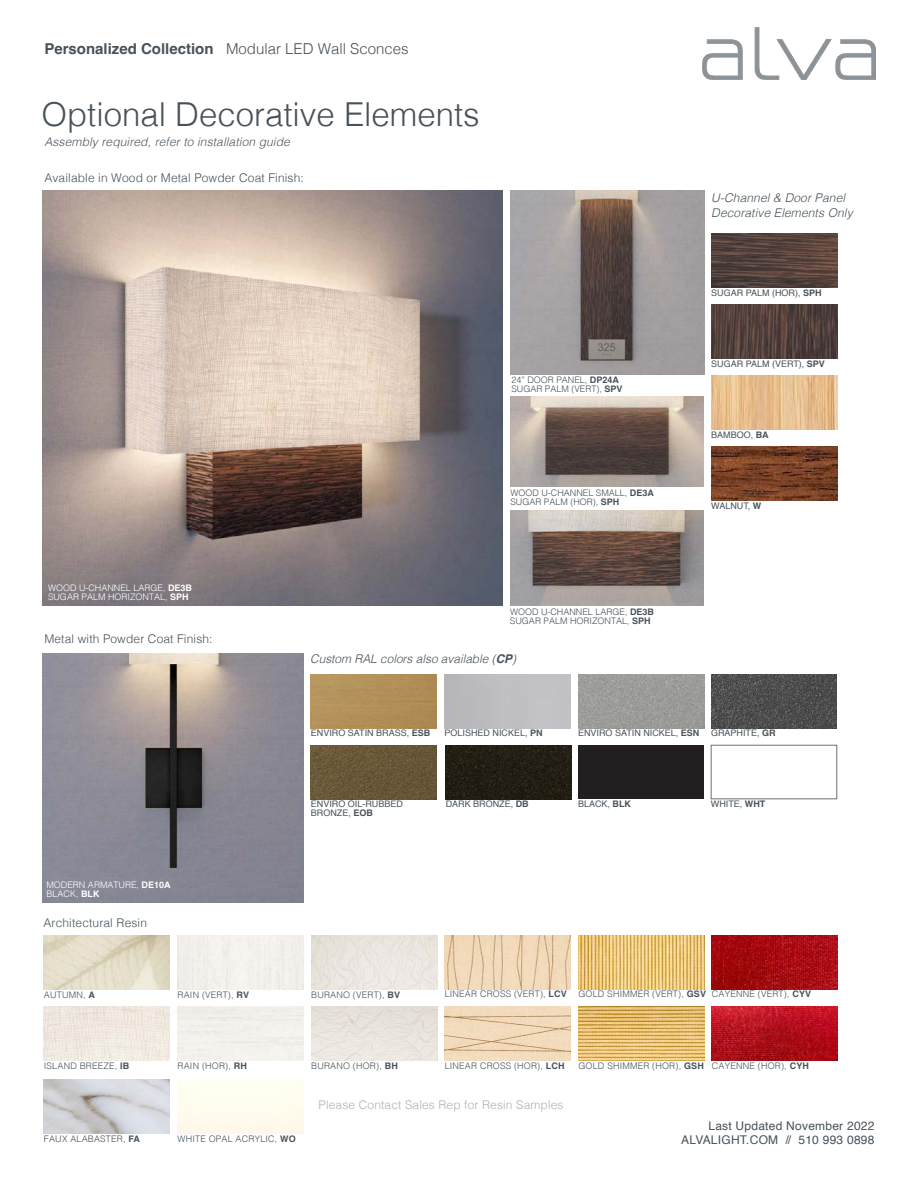
<style>
.page{position:relative;width:918px;height:1188px;background:#fff}
.page>*{position:absolute;margin:0;border:0;box-sizing:border-box;transform-origin:0 0}
.t1{font:300 33px "Helvetica";color:#475259}
.t2{font:700 15px "Helvetica";color:#475259}
.Bullet_Lists{font:300 12px "Helvetica";letter-spacing:.01em;color:#475259}
.Bullet_Lists-2{font:italic 300 12px/15px "Helvetica";letter-spacing:.01em;color:#475259}
.TABLE_TEXT{font:12px "Helvetica";letter-spacing:.02em;color:#475259}
.Bullet_Lists-3{font:italic 300 12px "Helvetica";letter-spacing:.01em;color:#4d575e}
.Bullet_Lists-4{font:300 12px "Helvetica";letter-spacing:.01em;color:#b0b1b5}
.t3{font:300 9px "Helvetica";letter-spacing:.02em;color:#475259}
.t4{font:9px/9px "Helvetica";color:#475259}
.t5{font:300 9px "Helvetica";color:#475259}
.t6{font:300 9px "Helvetica";color:#fff}
.s1{font-weight:300}
.s2{font-weight:700}
</style>
<div class="page">
<img style="left:702px;top:27px;width:174px;height:53px">
<img style="left:43px;top:190px;width:459px;height:416px">
<img style="left:510px;top:397px;width:194px;height:90px">
<img style="left:43px;top:654px;width:261px;height:248px">
<img style="left:511px;top:190px;width:193px;height:184px">
<img style="left:510px;top:510px;width:194px;height:96px">
<img style="left:711px;top:304px;width:126px;height:54px">
<img style="left:711px;top:233px;width:126px;height:54px">
<img style="left:711px;top:446px;width:126px;height:54px">
<img style="left:711px;top:375px;width:126px;height:54px">
<img style="left:446px;top:745px;width:126px;height:54px">
<div style="left:578px;top:745px;width:126px;height:54px;background:#231f20"></div>
<img style="left:311px;top:745px;width:126px;height:54px">
<img style="left:711px;top:674px;width:126px;height:54px">
<img style="left:578px;top:674px;width:126px;height:54px">
<img style="left:311px;top:674px;width:126px;height:54px">
<img style="left:44px;top:935px;width:126px;height:54px">
<img style="left:311px;top:935px;width:126px;height:54px">
<img style="left:578px;top:935px;width:126px;height:54px">
<img style="left:44px;top:1007px;width:126px;height:54px">
<img style="left:445px;top:935px;width:126px;height:54px">
<img style="left:712px;top:935px;width:126px;height:54px">
<img style="left:712px;top:1006px;width:126px;height:54px">
<img style="left:311px;top:1007px;width:126px;height:54px">
<img style="left:578px;top:1006px;width:126px;height:54px">
<img style="left:445px;top:1006px;width:126px;height:54px">
<img style="left:44px;top:1080px;width:126px;height:54px">
<div style="left:178px;top:935px;width:126px;height:54px;background:#f4f1ec"></div>
<p class="t2" style="left:44px;top:40px;width:366px">Personalized Collection <span class="s1">Modular LED Wall Sconces</span></p>
<p class="t1" style="left:41px;top:86px;width:440px">Optional Decorative Elements</p>
<p class="Bullet_Lists-3" style="left:44px;top:131px;width:247px">Assembly required, refer to installation guide</p>
<p class="Bullet_Lists" style="left:44px;top:167px;width:261px">Available in Wood or Metal Powder Coat Finish:</p>
<p class="t5" style="left:511px;top:372px;width:109px">24” DOOR PANEL, <span class="s2">DP24A</span></p>
<p class="t5" style="left:511px;top:381px;width:113px">SUGAR PALM (VERT), <span class="s2">SPV</span></p>
<p class="t5" style="left:510px;top:485px;width:145px">WOOD U-CHANNEL SMALL, <span class="s2">DE3A</span></p>
<p class="t5" style="left:510px;top:494px;width:111px">SUGAR PALM (HOR), <span class="s2">SPH</span></p>
<p class="Bullet_Lists-2" style="left:711px;top:189px;width:143px">U-Channel &amp; Door Panel<br>Decorative Elements Only</p>
<p class="t4" style="left:711px;top:288px;width:112px">SUGAR PALM (HOR), <span class="s2">SPH</span></p>
<p class="t4" style="left:711px;top:359px;width:115px">SUGAR PALM (VERT), <span class="s2">SPV</span></p>
<p class="t4" style="left:711px;top:431px;width:59px">BAMBOO, <span class="s2">BA</span></p>
<p class="t4" style="left:711px;top:501px;width:52px">WALNUT, <span class="s2">W</span></p>
<p class="t6" style="left:48px;top:580px;width:146px">WOOD U-CHANNEL LARGE, <span class="s2">DE3B</span></p>
<p class="t6" style="left:48px;top:589px;width:142px">SUGAR PALM HORIZONTAL, <span class="s2">SPH</span></p>
<p class="Bullet_Lists" style="left:44px;top:628px;width:170px">Metal with Powder Coat Finish:</p>
<p class="t6" style="left:46px;top:877px;width:126px">MODERN ARMATURE, <span class="s2">DE10A</span></p>
<p class="t6" style="left:46px;top:886px;width:55px">BLACK, <span class="s2">BLK</span></p>
<p class="Bullet_Lists" style="left:44px;top:912px;width:105px">Architectural Resin</p>
<p class="t5" style="left:510px;top:604px;width:146px">WOOD U-CHANNEL LARGE, <span class="s2">DE3B</span></p>
<p class="t5" style="left:510px;top:613px;width:142px">SUGAR PALM HORIZONTAL, <span class="s2">SPH</span></p>
<p class="Bullet_Lists-2" style="left:310px;top:650px;width:207px">Custom RAL colors also available (<span class="s2">CP</span>)</p>
<p class="t4" style="left:311px;top:729px;width:121px">ENVIRO SATIN BRASS, <span class="s2">ESB</span></p>
<p class="t4" style="left:445px;top:729px;width:100px">POLISHED NICKEL, <span class="s2">PN</span></p>
<p class="t4" style="left:711px;top:729px;width:66px">GRAPHITE, <span class="s2">GR</span></p>
<p class="t4" style="left:578px;top:729px;width:123px">ENVIRO SATIN NICKEL, <span class="s2">ESN</span></p>
<p class="t4" style="left:311px;top:800px;width:94px">ENVIRO OIL-RUBBED<br>BRONZE, <span class="s2">EOB</span></p>
<p class="t4" style="left:446px;top:800px;width:85px">DARK BRONZE, <span class="s2">DB</span></p>
<p class="t4" style="left:578px;top:800px;width:55px">BLACK, <span class="s2">BLK</span></p>
<p class="t4" style="left:711px;top:800px;width:56px">WHITE, <span class="s2">WHT</span></p>
<p class="t3" style="left:44px;top:987px;width:52px">AUTUMN, <span class="s2">A</span></p>
<p class="t3" style="left:311px;top:987px;width:90px">BURANO (VERT), <span class="s2">BV</span></p>
<p class="t3" style="left:445px;top:987px;width:124px">LINEAR CROSS (VERT), <span class="s2">LCV</span></p>
<p class="t3" style="left:178px;top:987px;width:73px">RAIN (VERT), <span class="s2">RV</span></p>
<p class="t3" style="left:578px;top:987px;width:129px">GOLD SHIMMER (VERT), <span class="s2">GSV</span></p>
<p class="t3" style="left:712px;top:987px;width:101px">CAYENNE (VERT), <span class="s2">CYV</span></p>
<p class="t3" style="left:44px;top:1058px;width:87px">ISLAND BREEZE, <span class="s2">IB</span></p>
<p class="t3" style="left:44px;top:1131px;width:98px">FAUX ALABASTER, <span class="s2">FA</span></p>
<p class="t3" style="left:178px;top:1058px;width:71px">RAIN (HOR), <span class="s2">RH</span></p>
<p class="t3" style="left:178px;top:1131px;width:120px">WHITE OPAL ACRYLIC, <span class="s2">WO</span></p>
<p class="t3" style="left:311px;top:1058px;width:88px">BURANO (HOR), <span class="s2">BH</span></p>
<p class="t3" style="left:445px;top:1058px;width:121px">LINEAR CROSS (HOR), <span class="s2">LCH</span></p>
<p class="t3" style="left:578px;top:1058px;width:127px">GOLD SHIMMER (HOR), <span class="s2">GSH</span></p>
<p class="t3" style="left:712px;top:1058px;width:99px">CAYENNE (HOR), <span class="s2">CYH</span></p>
<p class="Bullet_Lists-4" style="left:319px;top:1095px;width:247px">Please Contact Sales Rep for Resin Samples</p>
<p class="TABLE_TEXT" style="left:708px;top:1116px;width:168px">Last Updated November 2022</p>
<p class="TABLE_TEXT" style="left:681px;top:1131px;width:195px">ALVALIGHT.COM // 510 993 0898</p>
</div>
